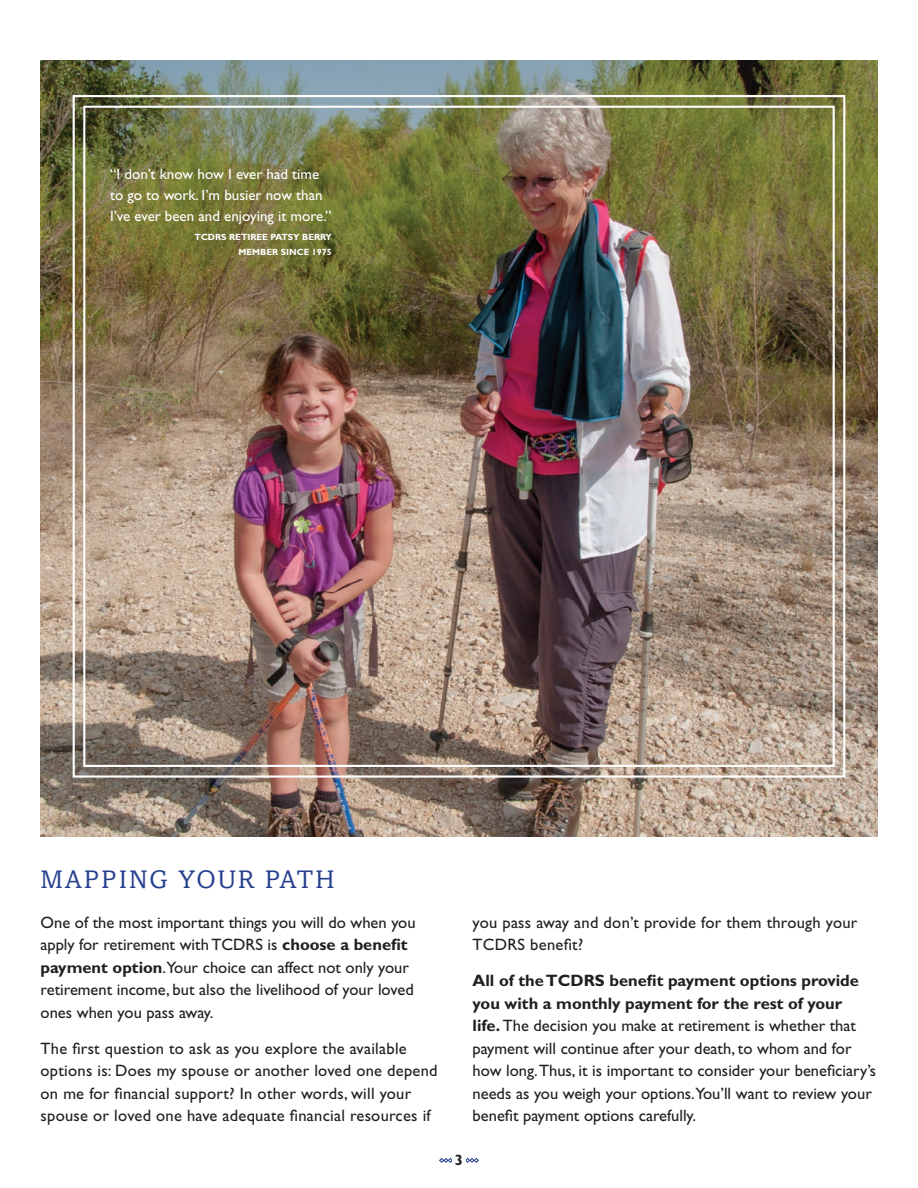
<style>
.page{position:relative;width:918px;height:1188px;background:#fff}
.page>*{position:absolute;margin:0;border:0;box-sizing:border-box;transform-origin:0 0}
.mainheadline3{font:25.5px "Amasis MT Std";letter-spacing:.08em;color:#253f8e}
.t1{font:16.5px/22.5px "Gill Sans Std";color:#231f20}
.main_headline_copy{font:15px/21px "Gill Sans Std";color:#fff}
.main_headline_copy-2{font:700 15px "Gill Sans Std";color:#231f20}
.main_headline_copy-3{font:700 9px "Gill Sans Std";color:#fff}
.s1{font-weight:700}
</style>
<div class="page">
<svg style="left:439px;top:1158px;width:40px;height:5px"></svg>
<div style="left:452px;top:1150px;width:14px;height:20px;background:#fff"></div>
<img style="left:40px;top:60px;width:838px;height:777px">
<img style="left:72px;top:94px;width:774px;height:685px">
<p class="main_headline_copy" style="left:110px;top:163px;width:223px">“I don’t know how I ever had time to go to work. I’m busier now than<br>I’ve ever been and enjoying it more.”</p>
<p class="main_headline_copy-3" style="left:195px;top:232px;width:139px">TCDRS RETIREE PATSY BERRY</p>
<p class="main_headline_copy-3" style="left:239px;top:247px;width:95px">MEMBER SINCE 1975</p>
<p class="mainheadline3" style="left:40px;top:864px;width:296px">MAPPING YOUR PATH</p>
<p class="t1" style="left:41px;top:911px;width:377px">One of the most important things you will do when you apply for retirement with TCDRS is <span class="s1">choose a benefit payment option</span>.Your choice can affect not only your retirement income, but also the livelihood of your loved ones when you pass away.</p>
<p class="t1" style="left:41px;top:1037px;width:399px">The first question to ask as you explore the available options is: Does my spouse or another loved one depend on me for financial support? In other words, will your spouse or loved one have adequate financial resources if</p>
<p class="t1" style="left:473px;top:911px;width:386px">you pass away and don’t provide for them through your<br>TCDRS benefit?</p>
<p class="t1" style="left:473px;top:969px;width:405px"><span class="s1">All of the TCDRS benefit payment options provide you with a monthly payment for the rest of your<br>life.</span> The decision you make at retirement is whether that payment will continue after your death, to whom and for how long. Thus, it is important to consider your beneficiary’s needs as you weigh your options.You’ll want to review your benefit payment options carefully.</p>
<p class="main_headline_copy-2" style="left:455px;top:1152px;width:10px">3</p>
</div>
